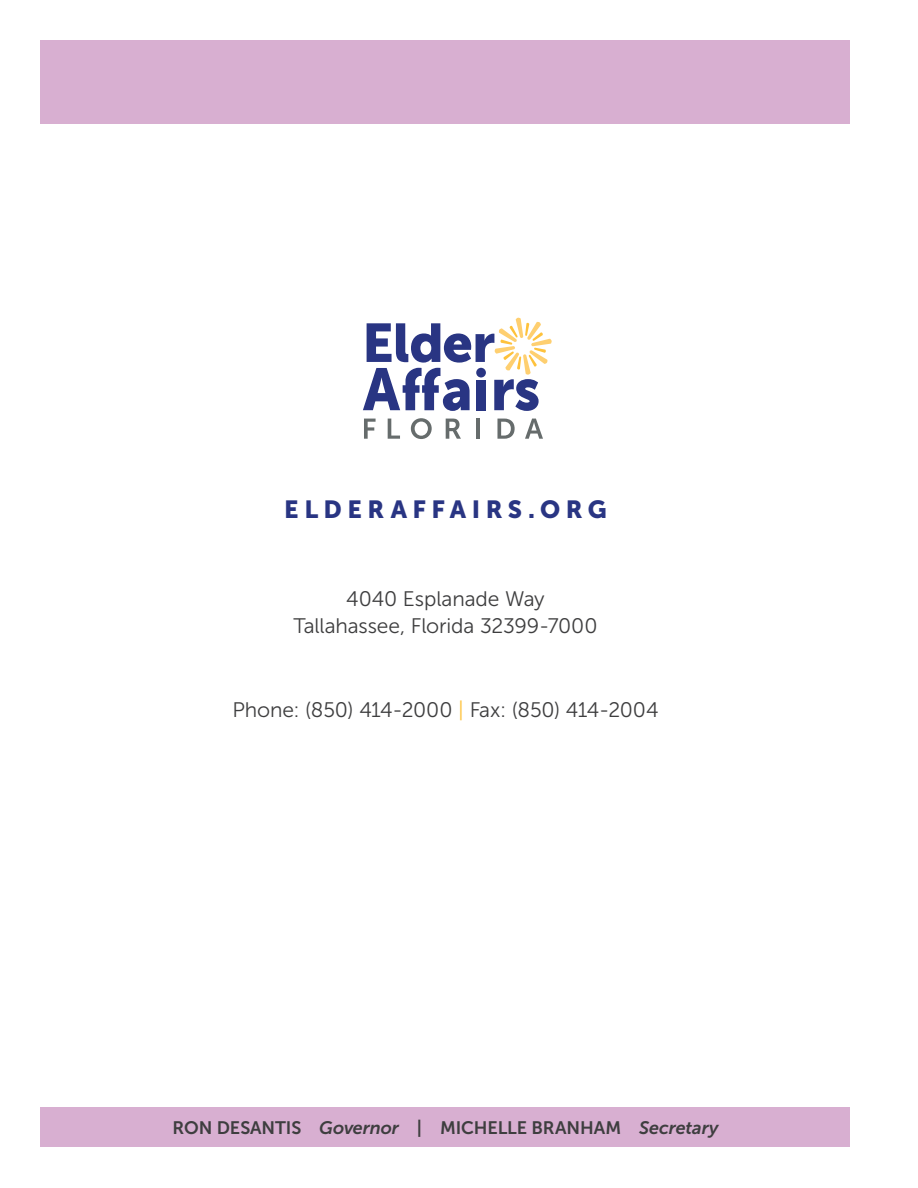
<style>
.page{position:relative;width:918px;height:1188px;background:#fff}
.page>*{position:absolute;margin:0;border:0;box-sizing:border-box;transform-origin:0 0}
.t1{font:24.6px "Museo Sans 900";letter-spacing:.225em;color:#293583}
.t2{font:21px/27px "Museo Sans 300";letter-spacing:-.005em;color:#3e3e3f;text-align:center}
.t3{font:18px "Museo Sans 700";letter-spacing:-.005em;color:#3e3e3f}
.s1{color:#fec23c}
.s2{font-style:italic}
</style>
<div class="page">
<div style="left:40px;top:1108px;width:810px;height:39px;background:#d8afd1"></div>
<svg style="left:364px;top:419px;width:12px;height:20px"></svg>
<svg style="left:388px;top:419px;width:12px;height:20px"></svg>
<svg style="left:411px;top:418px;width:21px;height:21px"></svg>
<svg style="left:446px;top:419px;width:15px;height:20px"></svg>
<hr style="left:476px;top:419px;width:4px;height:20px;background:#666c6c">
<svg style="left:497px;top:419px;width:18px;height:20px"></svg>
<svg style="left:525px;top:419px;width:18px;height:20px"></svg>
<svg style="left:363px;top:318px;width:189px;height:93px"></svg>
<div style="left:40px;top:40px;width:810px;height:84px;background:#d8afd1"></div>
<p class="t1" style="left:284px;top:495px;width:324px">ELDERAFFAIRS.ORG</p>
<p class="t2" style="left:293px;top:585px;width:306px">4040 Esplanade Way<br>Tallahassee, Florida 32399-7000</p>
<p class="t2" style="left:232px;top:697px;width:428px">Phone: (850) 414-2000 <span class="s1">|</span> Fax: (850) 414-2004</p>
<p class="t3" style="left:173px;top:1118px;width:548px">RON DESANTIS <span class="s2">Governor</span> | MICHELLE BRANHAM <span class="s2">Secretary</span></p>
</div>
